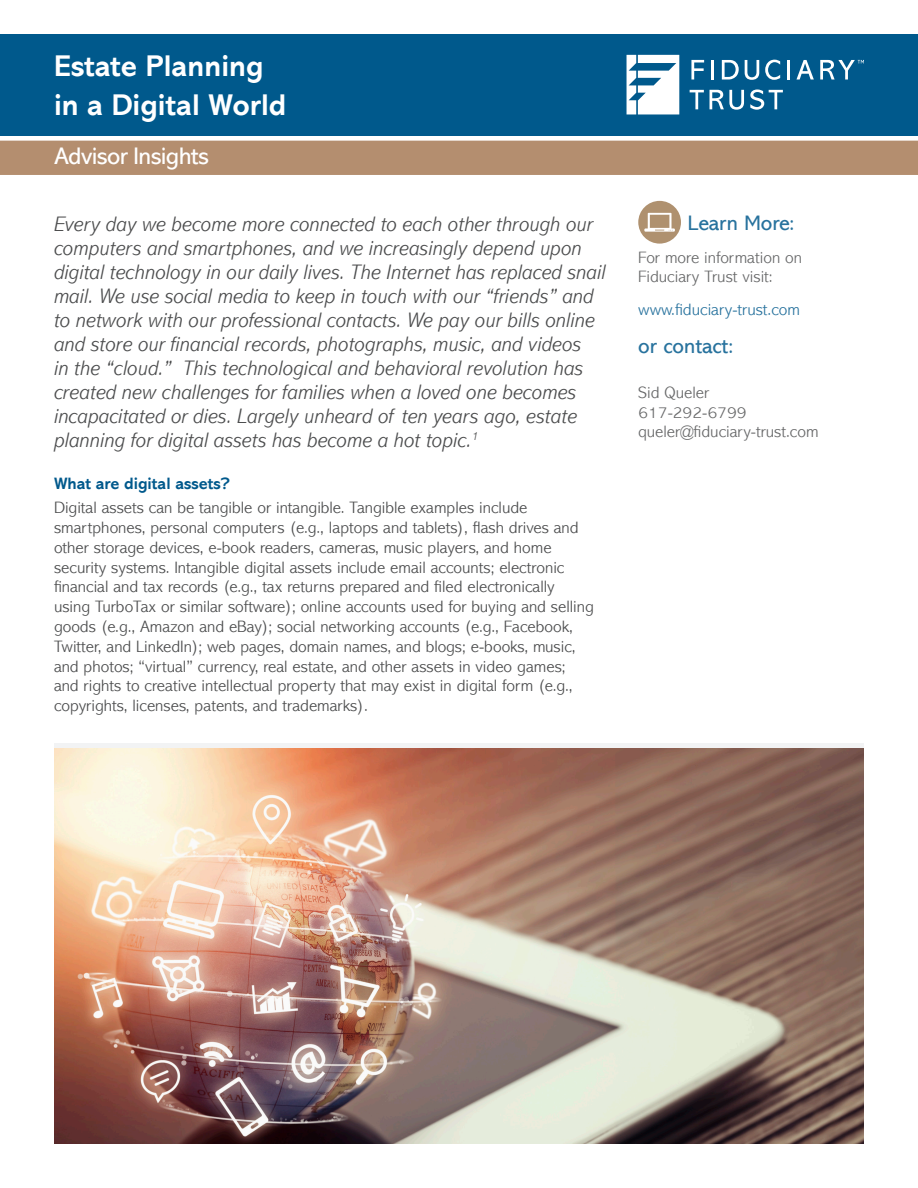
<style>
.page{position:relative;width:918px;height:1188px;background:#fff}
.page>*{position:absolute;margin:0;border:0;box-sizing:border-box;transform-origin:0 0}
.t1{font:700 30px/39px "Abadi MT Std";color:#fff}
.t2{font:24px "Abadi MT Std";letter-spacing:-.025em;color:#fff}
.Intro_Text{font:italic 300 21px/24px "Abadi MT Std";color:#4b4c4d}
.t3{font:21px "Abadi MT Std";color:#00598c}
.BODY{font:300 16.5px/19.8px "Abadi MT Std";color:#4b4c4d}
.t4{font:300 16.5px "Abadi MT Std";color:#00598c}
.Intro_Text-2{font:700 16.5px "Abadi MT Std";color:#00598c}
</style>
<div class="page">
<div style="left:638px;top:201px;width:43px;height:43px;background:#af916f;border-radius:50%"></div>
<svg style="left:644px;top:213px;width:31px;height:19px"></svg>
<div style="left:0;top:35px;width:918px;height:101px;background:#00598c"></div>
<svg style="left:627px;top:55px;width:52px;height:59px"></svg>
<svg style="left:691px;top:60px;width:13px;height:20px"></svg>
<hr style="left:711px;top:60px;width:3px;height:20px;background:#fff">
<svg style="left:722px;top:60px;width:17px;height:20px"></svg>
<svg style="left:745px;top:60px;width:14px;height:20px"></svg>
<svg style="left:765px;top:60px;width:15px;height:20px"></svg>
<hr style="left:787px;top:60px;width:3px;height:20px;background:#fff">
<svg style="left:796px;top:60px;width:18px;height:20px"></svg>
<svg style="left:690px;top:90px;width:14px;height:19px"></svg>
<svg style="left:710px;top:90px;width:34px;height:20px"></svg>
<svg style="left:750px;top:89px;width:33px;height:21px"></svg>
<svg style="left:820px;top:60px;width:44px;height:20px"></svg>
<div style="left:0;top:141px;width:918px;height:34px;background:#b48e6f"></div>
<img style="left:54px;top:749px;width:810px;height:394px">
<p class="t1" style="left:54px;top:47px;width:234px">Estate Planning in a Digital World</p>
<h2 class="t2" style="left:54px;top:143px;width:156px">Advisor Insights</h2>
<p class="Intro_Text" style="left:54px;top:212px;width:553px">Every day we become more connected to each other through our computers and smartphones, and we increasingly depend upon digital technology in our daily lives. The Internet has replaced snail mail. We use social media to keep in touch with our “friends” and to network with our professional contacts. We pay our bills online and store our financial records, photographs, music, and videos<br>in the “cloud.” This technological and behavioral revolution has created new challenges for families when a loved one becomes incapacitated or dies. Largely unheard of ten years ago, estate planning for digital assets has become a hot topic.<sup>1</sup></p>
<p class="Intro_Text-2" style="left:54px;top:474px;width:177px">What are digital assets?</p>
<p class="BODY" style="left:54px;top:498px;width:541px">Digital assets can be tangible or intangible. Tangible examples include smartphones, personal computers (e.g., laptops and tablets), flash drives and other storage devices, e-book readers, cameras, music players, and home security systems. Intangible digital assets include email accounts; electronic financial and tax records (e.g., tax returns prepared and filed electronically using TurboTax or similar software); online accounts used for buying and selling goods (e.g., Amazon and eBay); social networking accounts (e.g., Facebook, Twitter, and LinkedIn); web pages, domain names, and blogs; e-books, music, and photos; “virtual” currency, real estate, and other assets in video games; and rights to creative intellectual property that may exist in digital form (e.g., copyrights, licenses, patents, and trademarks).</p>
<p class="t3" style="left:688px;top:211px;width:108px">Learn More:</p>
<p class="BODY" style="left:638px;top:248px;width:165px">For more information on<br>Fiduciary Trust visit:</p>
<p class="t4" style="left:638px;top:301px;width:163px">www.fiduciary-trust.com</p>
<p class="t3" style="left:638px;top:334px;width:96px">or contact:</p>
<p class="BODY" style="left:638px;top:384px;width:182px">Sid Queler<br>617-292-6799 queler@fiduciary-trust.com</p>
</div>
